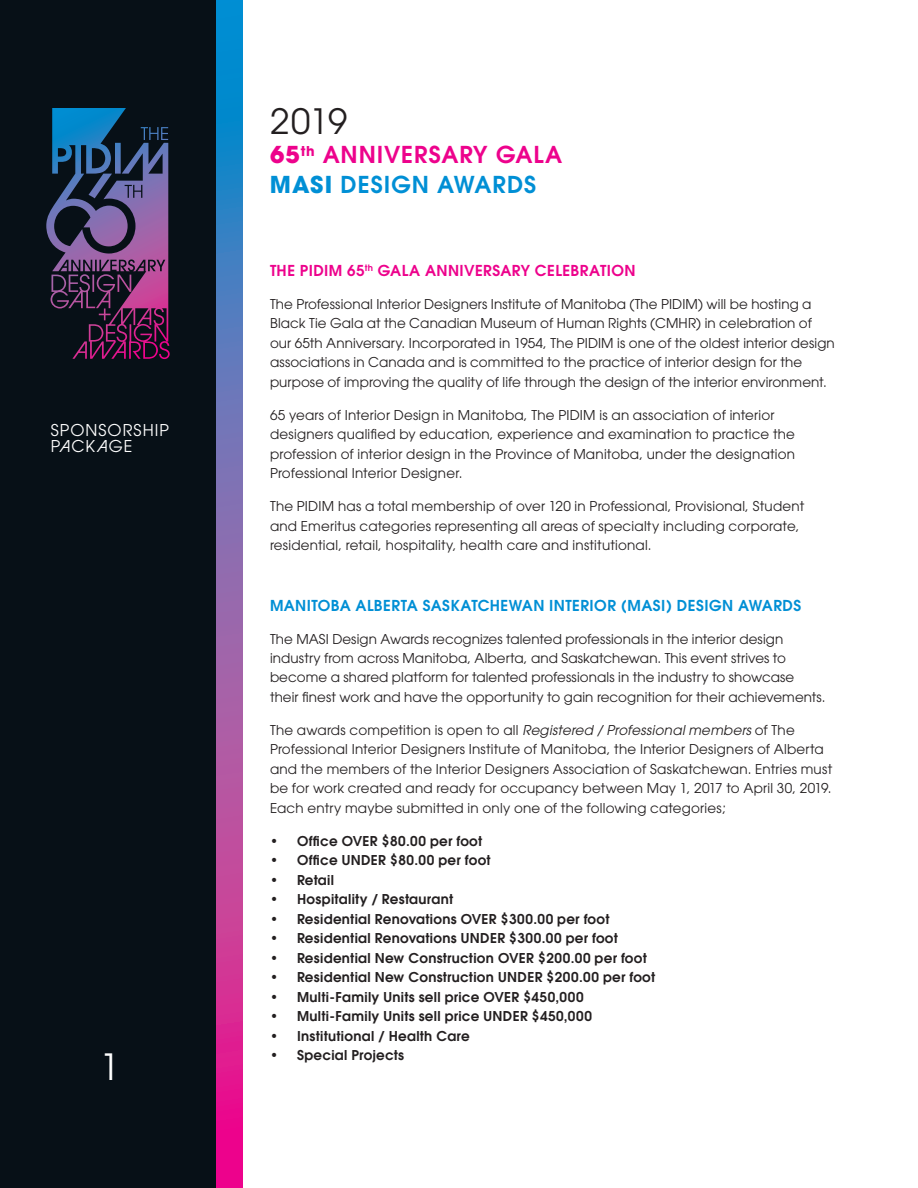
<style>
.page{position:relative;width:918px;height:1188px;background:#fff}
.page>*{position:absolute;margin:0;border:0;box-sizing:border-box;transform-origin:0 0}
.t1{font:36px "ITC Avant Garde Pro";color:#fff}
.t2{font:34.8px "ITC Avant Garde Pro";color:#231f20}
.t3{font:600 23.1px/29.7px "Avant Garde";letter-spacing:.04em;color:#ed028c}
.t4{font:16.2px/16.6px "ITC Avant Garde Pro";letter-spacing:.06em;color:#fff}
.t5{font:600 15px "Avant Garde";letter-spacing:.025em;color:#008fd5}
.t6{font:600 15px "Avant Garde";letter-spacing:.025em;color:#ed028c}
.t7{font:13.5px/19.5px "Avant Garde";letter-spacing:.01em;color:#231f20}
.t8{font:600 13.5px "Avant Garde";letter-spacing:.025em;color:#231f20}
.s1{font-family:"ITC Avant Garde Pro";font-weight:700}
.s2{font-family:"ITC Avant Garde Pro";font-weight:700;color:#008fd5}
.s3{color:#008fd5}
.s4{font-style:italic}
</style>
<div class="page">
<div style="left:0;top:0;width:216px;height:1188px;background:#071017"></div>
<svg style="left:216px;top:0;width:27px;height:1188px;background:#865dad"></svg>
<svg style="left:46px;top:108px;width:122px;height:251px"></svg>
<p class="t4" style="left:51px;top:421px;width:120px">SPONSORSHIP<br>PACKAGE</p>
<h1 class="t1" style="left:100px;top:1044px;width:21px">1</h1>
<h2 class="t2" style="left:270px;top:99px;width:79px">2019</h2>
<h3 class="t3" style="left:270px;top:140px;width:294px"><span class="s1">65</span><sup>th</sup> ANNIVERSARY GALA<br><span class="s2">MASI</span> <span class="s3">DESIGN AWARDS</span></h3>
<p class="t6" style="left:270px;top:261px;width:367px">THE PIDIM 65<sup>th</sup> GALA ANNIVERSARY CELEBRATION</p>
<p class="t7" style="left:270px;top:294px;width:566px">The Professional Interior Designers Institute of Manitoba (The PIDIM) will be hosting a Black Tie Gala at the Canadian Museum of Human Rights (CMHR) in celebration of our 65th Anniversary. Incorporated in 1954, The PIDIM is one of the oldest interior design associations in Canada and is committed to the practice of interior design for the purpose of improving the quality of life through the design of the interior environment.</p>
<p class="t7" style="left:270px;top:405px;width:527px">65 years of Interior Design in Manitoba, The PIDIM is an association of interior designers qualified by education, experience and examination to practice the profession of interior design in the Province of Manitoba, under the designation Professional Interior Designer.</p>
<p class="t7" style="left:270px;top:497px;width:536px">The PIDIM has a total membership of over 120 in Professional, Provisional, Student and Emeritus categories representing all areas of specialty including corporate, residential, retail, hospitality, health care and institutional.</p>
<p class="t5" style="left:270px;top:595px;width:533px">MANITOBA ALBERTA SASKATCHEWAN INTERIOR (MASI) DESIGN AWARDS</p>
<p class="t7" style="left:270px;top:629px;width:557px">The MASI Design Awards recognizes talented professionals in the interior design industry from across Manitoba, Alberta, and Saskatchewan. This event strives to become a shared platform for talented professionals in the industry to showcase their finest work and have the opportunity to gain recognition for their achievements.</p>
<p class="t7" style="left:270px;top:720px;width:564px">The awards competition is open to all <span class="s4">Registered / Professional members</span> of The Professional Interior Designers Institute of Manitoba, the Interior Designers of Alberta and the members of the Interior Designers Association of Saskatchewan. Entries must be for work created and ready for occupancy between May 1, 2017 to April 30, 2019.<br>Each entry maybe submitted in only one of the following categories;</p>
<p class="t8" style="left:270px;top:832px;width:214px">• Office OVER $80.00 per foot</p>
<p class="t8" style="left:270px;top:852px;width:222px">• Office UNDER $80.00 per foot</p>
<p class="t8" style="left:270px;top:871px;width:66px">• Retail</p>
<p class="t8" style="left:270px;top:891px;width:185px">• Hospitality / Restaurant</p>
<p class="t8" style="left:270px;top:910px;width:341px">• Residential Renovations OVER $300.00 per foot</p>
<p class="t8" style="left:270px;top:930px;width:349px">• Residential Renovations UNDER $300.00 per foot</p>
<p class="t8" style="left:270px;top:949px;width:378px">• Residential New Construction OVER $200.00 per foot</p>
<p class="t8" style="left:270px;top:969px;width:387px">• Residential New Construction UNDER $200.00 per foot</p>
<p class="t8" style="left:270px;top:988px;width:315px">• Multi-Family Units sell price OVER $450,000</p>
<p class="t8" style="left:270px;top:1008px;width:324px">• Multi-Family Units sell price UNDER $450,000</p>
<p class="t8" style="left:270px;top:1027px;width:201px">• Institutional / Health Care</p>
<p class="t8" style="left:270px;top:1047px;width:136px">• Special Projects</p>
</div>
